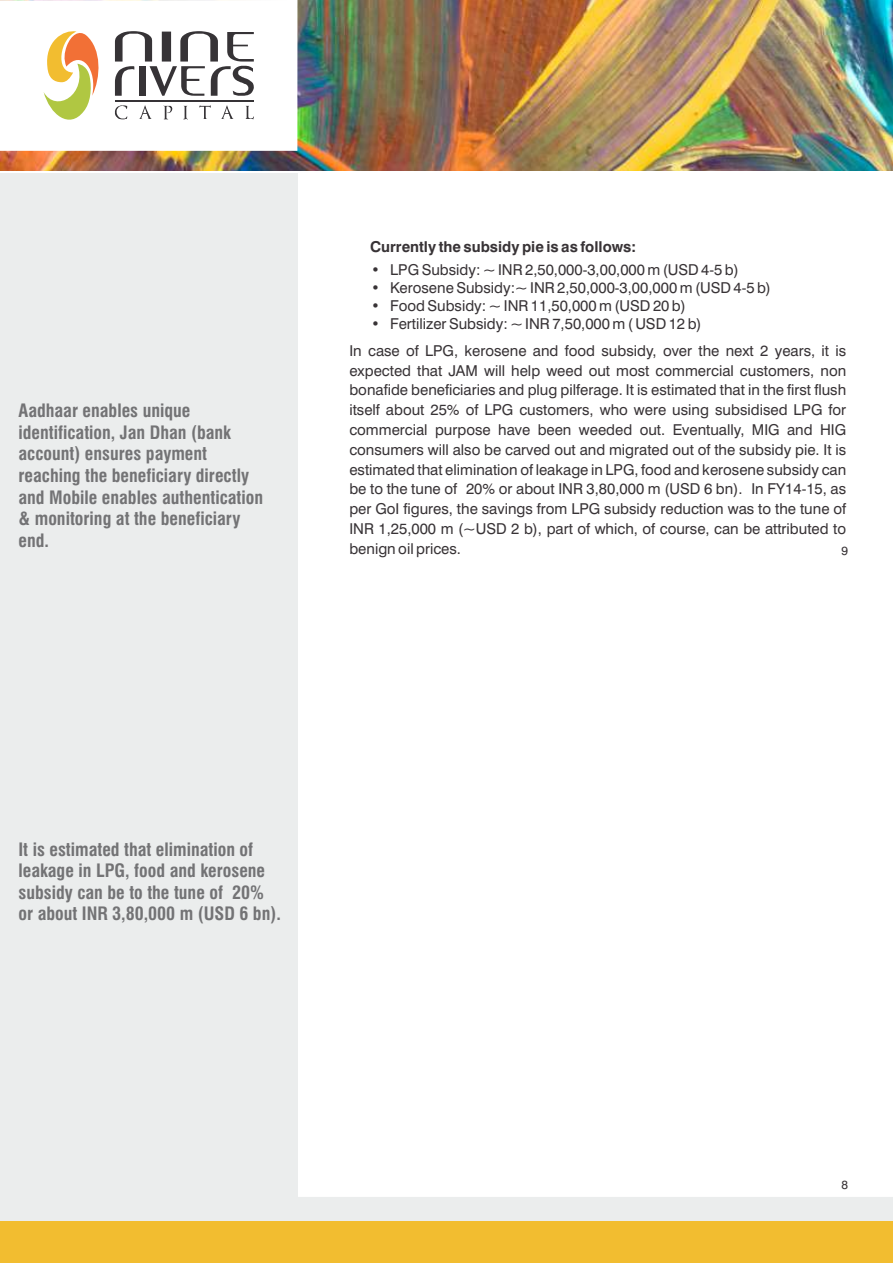
<style>
.page{position:relative;width:893px;height:1263px;background:#fff}
.page>*{position:absolute;margin:0;border:0;box-sizing:border-box;transform-origin:0 0}
.t1{font:700 condensed 18px/21.6px "Swiss 721 BT";color:#737375}
.t2{font:15px/19.8px "Swiss 721 BT";color:#383336}
.t3{font:700 15px "Swiss 721 BT";color:#383336}
.t4{font:12px "Swiss 721 BT";color:#383336}
</style>
<div class="page">
<img style="left:0;top:0;width:893px;height:171px">
<div style="left:0;top:0;width:297px;height:151px;background:#fff"></div>
<svg style="left:115px;top:105px;width:139px;height:14px"></svg>
<hr style="left:115px;top:100px;width:139px;height:1px;background:#363336">
<svg style="left:115px;top:31px;width:139px;height:65px"></svg>
<svg style="left:44px;top:31px;width:55px;height:89px"></svg>
<div style="left:0;top:173px;width:298px;height:1089px;background:#e6e8e8"></div>
<div style="left:0;top:1197px;width:893px;height:62px;background:#ebeded"></div>
<div style="left:0;top:1222px;width:893px;height:41px;background:#f2bd30"></div>
<p class="t1" style="left:18px;top:402px;width:246px">Aadhaar enables unique identification, Jan Dhan (bank account) ensures payment reaching the beneficiary directly and Mobile enables authentication &amp; monitoring at the beneficiary end.</p>
<p class="t3" style="left:370px;top:240px;width:267px">Currently the subsidy pie is as follows:</p>
<p class="t2" style="left:371px;top:261px;width:369px">• LPG Subsidy: ~ INR 2,50,000-3,00,000 m (USD 4-5 b)</p>
<p class="t2" style="left:371px;top:279px;width:401px">• Kerosene Subsidy:~ INR 2,50,000-3,00,000 m (USD 4-5 b)</p>
<p class="t2" style="left:371px;top:297px;width:316px">• Food Subsidy: ~ INR 11,50,000 m (USD 20 b)</p>
<p class="t2" style="left:349px;top:311px;width:498px;line-height:27px;text-indent:22px">• Fertilizer Subsidy: ~ INR 7,50,000 m ( USD 12 b)<br>In case of LPG, kerosene and food subsidy, over the next 2 years, it is</p>
<p class="t2" style="left:349px;top:362px;width:498px;text-align:justify">expected that JAM will help weed out most commercial customers, non bonafide beneficiaries and plug pilferage. It is estimated that in the first flush itself about 25% of LPG customers, who were using subsidised LPG for commercial purpose have been weeded out. Eventually, MIG and HIG consumers will also be carved out and migrated out of the subsidy pie. It is estimated that elimination of leakage in LPG, food and kerosene subsidy can be to the tune of 20% or about INR 3,80,000 m (USD 6 bn). In FY14-15, as per GoI figures, the savings from LPG subsidy reduction was to the tune of INR 1,25,000 m (~USD 2 b), part of which, of course, can be attributed to benign oil prices.</p>
<p class="t4" style="left:842px;top:546px;width:8px">9</p>
<p class="t1" style="left:18px;top:840px;width:264px">It is estimated that elimination of leakage in LPG, food and kerosene subsidy can be to the tune of 20% or about INR 3,80,000 m (USD 6 bn).</p>
<p class="t4" style="left:842px;top:1180px;width:8px">8</p>
</div>
